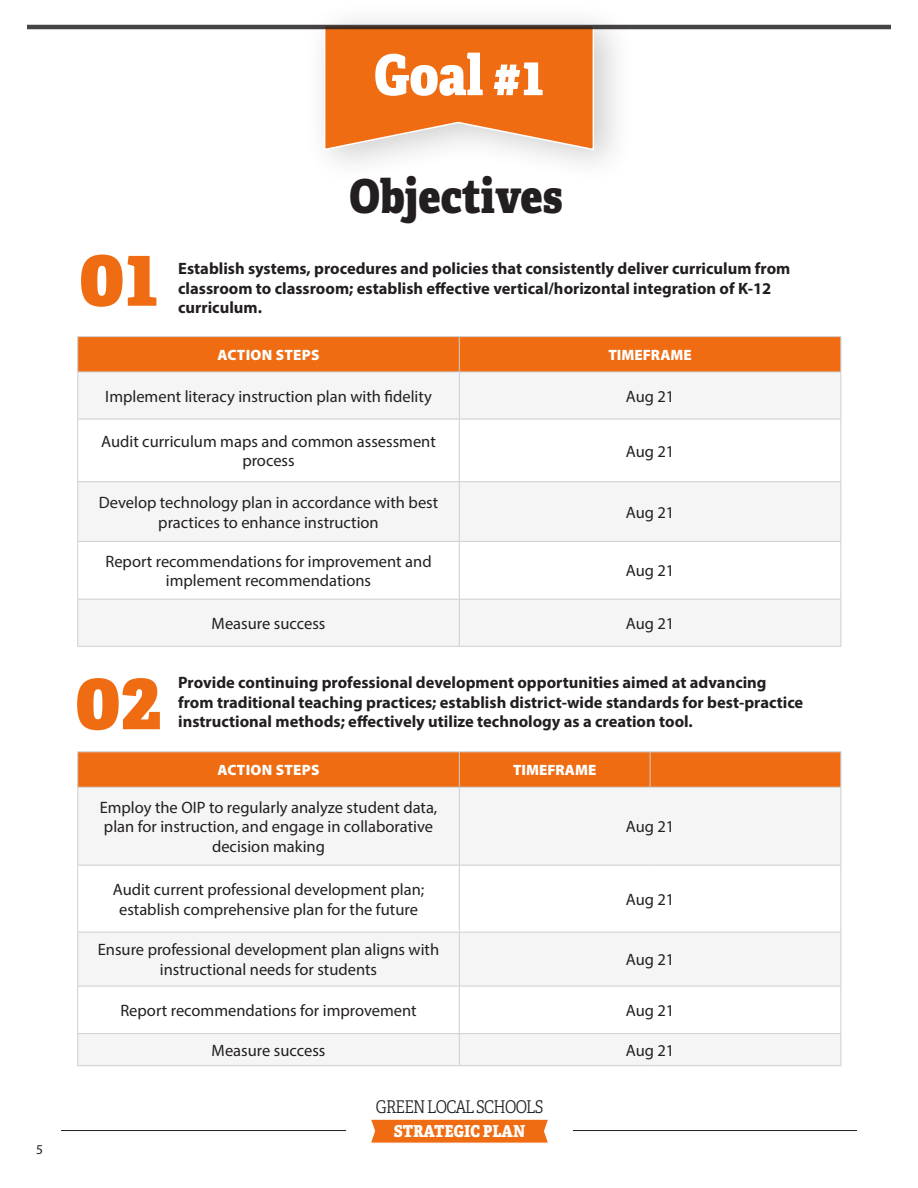
<style>
.page{position:relative;width:918px;height:1188px;background:#fff}
.page>*{position:absolute;margin:0;border:0;box-sizing:border-box;transform-origin:0 0}
.t1{font:800 85.95px "Adelle Condensed";color:#ef6c12}
.t2{font:800 56.4px "Adelle Condensed";color:#fff}
.t3{font:800 46.65px "Adelle Condensed";color:#231f20}
.t4{font:300 17.55px "Adelle Condensed";letter-spacing:-.04em;color:#231f20}
.t5{font:16.5px/19.8px "Myriad Pro";color:#231f20;text-align:center}
.t6{font:700 16.5px/19.8px "Myriad Pro";color:#231f20}
.t7{font:800 16.5px "Adelle Condensed";color:#fff}
.t8{font:900 15px "Myriad Pro";letter-spacing:.01em;color:#fff}
.t9{font:13.5px "Myriad Pro";color:#231f20}
</style>
<div class="page">
<div style="left:304px;top:1px;width:331px;height:184px;background:#231f20;opacity:.22"></div>
<svg style="left:323px;top:24px;width:272px;height:127px;background:#ee8035"></svg>
<div style="left:78px;top:337px;width:763px;height:35px;background:#ef6c12"></div>
<svg style="left:78px;top:373px;width:763px;height:273px;fill:#f5f5f6"></svg>
<svg style="left:78px;top:542px;width:763px;height:57px"></svg>
<hr style="left:459px;top:337px;width:1px;height:35px;background:#cdced0">
<hr style="left:841px;top:337px;width:1px;height:35px;background:#cdced0">
<hr style="left:459px;top:419px;width:1px;height:62px;background:#cdced0">
<hr style="left:841px;top:419px;width:1px;height:62px;background:#cdced0">
<hr style="left:459px;top:482px;width:1px;height:59px;background:#cdced0">
<hr style="left:841px;top:482px;width:1px;height:59px;background:#cdced0">
<hr style="left:459px;top:542px;width:1px;height:57px;background:#cdced0">
<hr style="left:841px;top:542px;width:1px;height:57px;background:#cdced0">
<hr style="left:459px;top:600px;width:1px;height:46px;background:#cdced0">
<hr style="left:841px;top:600px;width:1px;height:46px;background:#cdced0">
<hr style="left:77px;top:372px;width:382px;height:1px;background:#cdced0">
<hr style="left:77px;top:372px;width:1px;height:47px;background:#cdced0">
<hr style="left:459px;top:372px;width:382px;height:1px;background:#cdced0">
<hr style="left:459px;top:372px;width:1px;height:47px;background:#cdced0">
<hr style="left:841px;top:372px;width:1px;height:47px;background:#cdced0">
<hr style="left:77px;top:419px;width:382px;height:1px;background:#cdced0">
<hr style="left:459px;top:419px;width:382px;height:1px;background:#cdced0">
<hr style="left:77px;top:337px;width:1px;height:35px;background:#cdced0">
<hr style="left:77px;top:336px;width:382px;height:1px;background:#cdced0">
<hr style="left:459px;top:336px;width:382px;height:1px;background:#cdced0">
<hr style="left:77px;top:419px;width:1px;height:62px;background:#cdced0">
<hr style="left:77px;top:482px;width:1px;height:59px;background:#cdced0">
<hr style="left:77px;top:542px;width:1px;height:57px;background:#cdced0">
<hr style="left:77px;top:600px;width:1px;height:46px;background:#cdced0">
<hr style="left:77px;top:481px;width:382px;height:1px;background:#cdced0">
<hr style="left:77px;top:541px;width:382px;height:1px;background:#cdced0">
<hr style="left:77px;top:599px;width:382px;height:1px;background:#cdced0">
<hr style="left:77px;top:646px;width:382px;height:1px;background:#cdced0">
<hr style="left:459px;top:481px;width:382px;height:1px;background:#cdced0">
<hr style="left:459px;top:541px;width:382px;height:1px;background:#cdced0">
<hr style="left:459px;top:599px;width:382px;height:1px;background:#cdced0">
<hr style="left:459px;top:646px;width:382px;height:1px;background:#cdced0">
<div style="left:78px;top:752px;width:763px;height:35px;background:#ef6c12"></div>
<svg style="left:78px;top:788px;width:763px;height:277px;fill:#f5f5f6"></svg>
<svg style="left:78px;top:987px;width:763px;height:46px"></svg>
<hr style="left:459px;top:752px;width:1px;height:35px;background:#cdced0">
<hr style="left:650px;top:752px;width:1px;height:35px;background:#cdced0">
<hr style="left:650px;top:787px;width:191px;height:1px;background:#cdced0">
<hr style="left:77px;top:865px;width:382px;height:1px;background:#cdced0">
<hr style="left:459px;top:866px;width:1px;height:66px;background:#cdced0">
<hr style="left:459px;top:932px;width:1px;height:54px;background:#cdced0">
<hr style="left:459px;top:986px;width:1px;height:47px;background:#cdced0">
<hr style="left:459px;top:1034px;width:1px;height:31px;background:#cdced0">
<hr style="left:459px;top:787px;width:191px;height:1px;background:#cdced0">
<hr style="left:459px;top:788px;width:1px;height:77px;background:#cdced0">
<hr style="left:459px;top:865px;width:191px;height:1px;background:#cdced0">
<hr style="left:650px;top:865px;width:191px;height:1px;background:#cdced0">
<hr style="left:459px;top:932px;width:191px;height:1px;background:#cdced0">
<hr style="left:650px;top:932px;width:191px;height:1px;background:#cdced0">
<hr style="left:459px;top:986px;width:191px;height:1px;background:#cdced0">
<hr style="left:650px;top:986px;width:191px;height:1px;background:#cdced0">
<hr style="left:459px;top:1033px;width:191px;height:1px;background:#cdced0">
<hr style="left:650px;top:1033px;width:191px;height:1px;background:#cdced0">
<hr style="left:459px;top:1065px;width:191px;height:1px;background:#cdced0">
<hr style="left:650px;top:1065px;width:191px;height:1px;background:#cdced0">
<hr style="left:77px;top:752px;width:1px;height:35px;background:#cdced0">
<hr style="left:77px;top:751px;width:382px;height:1px;background:#cdced0">
<hr style="left:459px;top:751px;width:191px;height:1px;background:#cdced0">
<hr style="left:650px;top:751px;width:191px;height:1px;background:#cdced0">
<hr style="left:841px;top:752px;width:1px;height:35px;background:#cdced0">
<hr style="left:77px;top:788px;width:1px;height:77px;background:#cdced0">
<hr style="left:77px;top:787px;width:382px;height:1px;background:#cdced0">
<hr style="left:841px;top:788px;width:1px;height:77px;background:#cdced0">
<hr style="left:77px;top:866px;width:1px;height:66px;background:#cdced0">
<hr style="left:841px;top:866px;width:1px;height:66px;background:#cdced0">
<hr style="left:77px;top:932px;width:1px;height:54px;background:#cdced0">
<hr style="left:77px;top:932px;width:382px;height:1px;background:#cdced0">
<hr style="left:841px;top:932px;width:1px;height:54px;background:#cdced0">
<hr style="left:77px;top:986px;width:1px;height:47px;background:#cdced0">
<hr style="left:77px;top:986px;width:382px;height:1px;background:#cdced0">
<hr style="left:841px;top:986px;width:1px;height:47px;background:#cdced0">
<hr style="left:77px;top:1034px;width:1px;height:31px;background:#cdced0">
<hr style="left:77px;top:1033px;width:382px;height:1px;background:#cdced0">
<hr style="left:77px;top:1065px;width:382px;height:1px;background:#cdced0">
<hr style="left:841px;top:1034px;width:1px;height:31px;background:#cdced0">
<svg style="left:371px;top:1119px;width:178px;height:25px;background:#f07c2c"></svg>
<hr style="left:573px;top:1130px;width:284px;height:1px;background:#231f20">
<hr style="left:61px;top:1130px;width:285px;height:1px;background:#231f20">
<svg style="left:27px;top:25px;width:864px;height:4px;background:#453d3a"></svg>
<p class="t9" style="left:36px;top:1141px;width:8px">5</p>
<p class="t2" style="left:374px;top:39px;width:171px">Goal #1</p>
<p class="t3" style="left:350px;top:167px;width:215px">Objectives</p>
<p class="t6" style="left:178px;top:258px;width:614px">Establish systems, procedures and policies that consistently deliver curriculum from classroom to classroom; establish effective vertical/horizontal integration of K-12 curriculum.</p>
<p class="t8" style="left:217px;top:345px;width:104px">ACTION STEPS</p>
<p class="t8" style="left:608px;top:345px;width:85px">TIMEFRAME</p>
<p class="t5" style="left:105px;top:386px;width:328px">Implement literacy instruction plan with fidelity</p>
<p class="t5" style="left:626px;top:386px;width:50px">Aug 21</p>
<p class="t5" style="left:101px;top:431px;width:336px">Audit curriculum maps and common assessment process</p>
<p class="t5" style="left:626px;top:441px;width:50px">Aug 21</p>
<p class="t5" style="left:99px;top:492px;width:341px">Develop technology plan in accordance with best practices to enhance instruction</p>
<p class="t5" style="left:626px;top:502px;width:50px">Aug 21</p>
<p class="t5" style="left:105px;top:551px;width:328px">Report recommendations for improvement and implement recommendations</p>
<p class="t5" style="left:626px;top:561px;width:50px">Aug 21</p>
<p class="t5" style="left:212px;top:613px;width:115px">Measure success</p>
<p class="t5" style="left:626px;top:613px;width:50px">Aug 21</p>
<p class="t1" style="left:79px;top:220px;width:81px">01</p>
<p class="t6" style="left:178px;top:672px;width:627px">Provide continuing professional development opportunities aimed at advancing from traditional teaching practices; establish district-wide standards for best-practice instructional methods; effectively utilize technology as a creation tool.</p>
<p class="t8" style="left:217px;top:760px;width:104px">ACTION STEPS</p>
<p class="t8" style="left:513px;top:760px;width:85px">TIMEFRAME</p>
<p class="t5" style="left:100px;top:797px;width:339px">Employ the OIP to regularly analyze student data, plan for instruction, and engage in collaborative decision making</p>
<p class="t1" style="left:75px;top:643px;width:89px">02</p>
<p class="t5" style="left:626px;top:817px;width:50px">Aug 21</p>
<p class="t5" style="left:113px;top:879px;width:313px">Audit current professional development plan; establish comprehensive plan for the future</p>
<p class="t5" style="left:626px;top:889px;width:50px">Aug 21</p>
<p class="t5" style="left:98px;top:940px;width:343px">Ensure professional development plan aligns with instructional needs for students</p>
<p class="t5" style="left:626px;top:950px;width:50px">Aug 21</p>
<p class="t5" style="left:120px;top:1000px;width:298px">Report recommendations for improvement</p>
<p class="t5" style="left:626px;top:1000px;width:50px">Aug 21</p>
<p class="t5" style="left:212px;top:1040px;width:115px">Measure success</p>
<p class="t5" style="left:626px;top:1040px;width:50px">Aug 21</p>
<p class="t4" style="left:376px;top:1096px;width:169px">GREEN LOCAL SCHOOLS</p>
<p class="t7" style="left:394px;top:1121px;width:133px">STRATEGIC PLAN</p>
</div>
